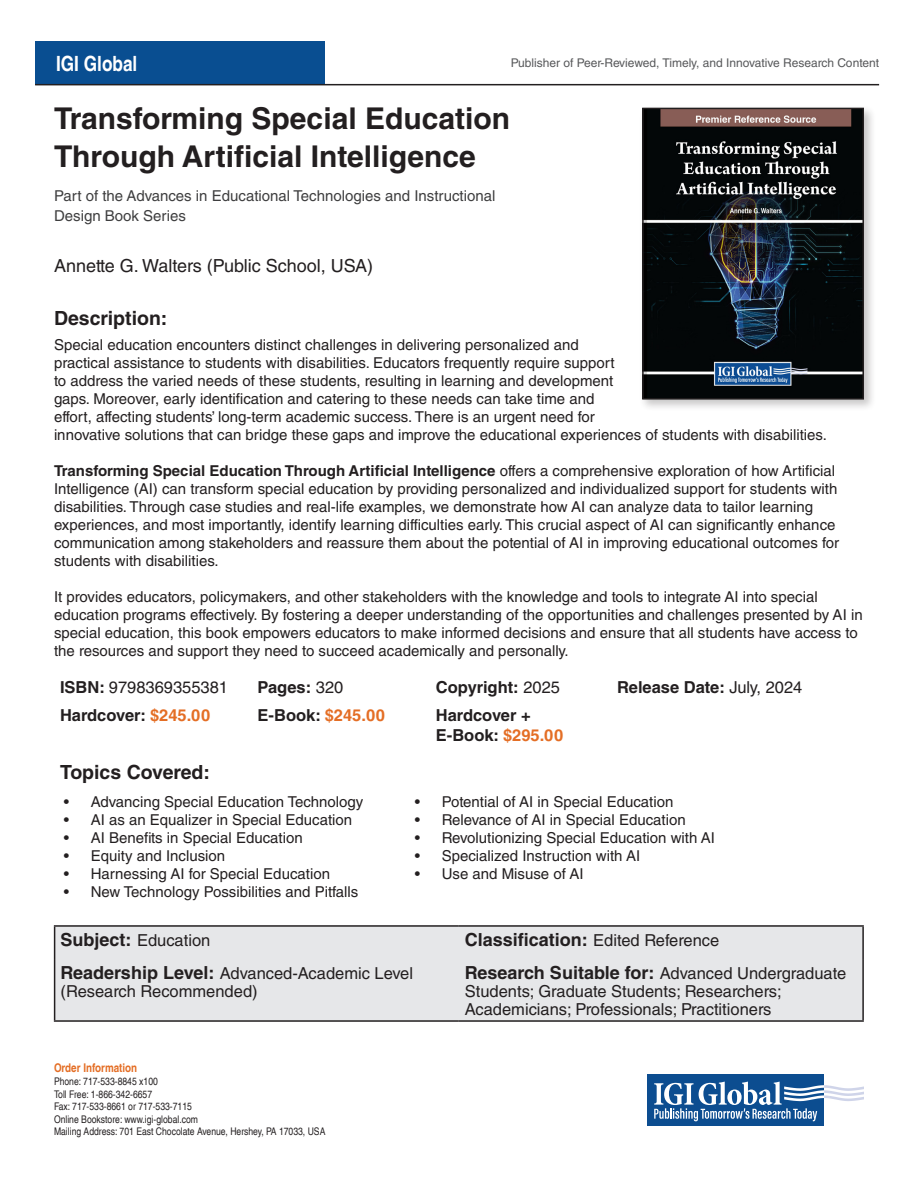
<style>
.page{position:relative;width:918px;height:1188px;background:#fff}
.page>*{position:absolute;margin:0;border:0;box-sizing:border-box;transform-origin:0 0}
.t1{font:700 30px/37.5px "Helvetica LT Std";color:#231f20}
.t2{font:700 condensed 21px "Helvetica LT";color:#fff}
.Description_2{font:700 19.5px "Helvetica LT Std";color:#231f20}
.Description_1{font:700 19.5px "Helvetica LT Std";color:#231f20}
.ISBN{font:18px "Helvetica LT Std";color:#231f20}
.Description_2-2{font:700 18px "Helvetica LT Std";color:#231f20}
.Description_2-3{font:16.5px/18px "Helvetica LT Std";color:#231f20}
.Description_2-4{font:700 16.5px/19.8px "Helvetica LT Std";color:#231f20}
.Description_1-2{font:700 16.5px "Helvetica LT Std";color:#231f20}
.Description_2-5{font:15px/18px "Helvetica LT Std";color:#231f20}
.ISBN-2{font:15px/19.5px "Helvetica LT Std";color:#3e3e3f}
.t3{font:12px "Helvetica LT Std";color:#57585a}
.t4{font:700 condensed 12px "Helvetica LT";color:#e46e25}
.t5{font:condensed 10.5px/12.6px "Helvetica LT";color:#231f20}
.s1{font-weight:700}
.s2{font-weight:400}
.s3{color:#e46e25}
.s4{font-weight:700;font-size:18px}
.s5{font-weight:400;font-size:16.5px}
</style>
<div class="page">
<div style="left:35px;top:41px;width:290px;height:44px;background:#094e91"></div>
<svg style="left:647px;top:1125px;width:177px;height:1px"></svg>
<div style="left:647px;top:1074px;width:177px;height:51px;background:#0c4d90"></div>
<svg style="left:654px;top:1082px;width:210px;height:39px"></svg>
<hr style="left:35px;top:84px;width:844px;height:1px;background:#231f20">
<div style="left:639px;top:105px;width:237px;height:307px;background:#231f20;opacity:.25"></div>
<img style="left:645px;top:111px;width:216px;height:286px">
<div style="left:642px;top:108px;width:222px;height:292px;border:2px solid #231f20"></div>
<div style="left:55px;top:927px;width:807px;height:93px;background:#e6e7e9"></div>
<hr style="left:54px;top:925px;width:405px;height:2px;background:#231f20">
<hr style="left:54px;top:927px;width:1px;height:32px;background:#231f20">
<hr style="left:459px;top:925px;width:405px;height:2px;background:#231f20">
<hr style="left:862px;top:927px;width:2px;height:32px;background:#231f20">
<hr style="left:54px;top:959px;width:1px;height:61px;background:#231f20">
<hr style="left:862px;top:959px;width:2px;height:61px;background:#231f20">
<hr style="left:54px;top:1020px;width:405px;height:2px;background:#231f20">
<hr style="left:459px;top:1020px;width:405px;height:2px;background:#231f20">
<p class="t2" style="left:56px;top:50px;width:83px">IGI Global</p>
<p class="t3" style="left:511px;top:56px;width:370px">Publisher of Peer-Reviewed, Timely, and Innovative Research Content</p>
<p class="t1" style="left:54px;top:99px;width:458px">Transforming Special Education<br>Through Artificial Intelligence</p>
<p class="ISBN-2" style="left:54px;top:186px;width:443px">Part of the Advances in Educational Technologies and Instructional<br>Design Book Series</p>
<p class="ISBN" style="left:54px;top:255px;width:321px">Annette G. Walters (Public School, USA)</p>
<p class="Description_1" style="left:54px;top:306px;width:115px">Description:</p>
<p class="Description_2-5" style="left:54px;top:335px;width:774px">Special education encounters distinct challenges in delivering personalized and<br>practical assistance to students with disabilities. Educators frequently require support<br>to address the varied needs of these students, resulting in learning and development<br>gaps. Moreover, early identification and catering to these needs can take time and<br>effort, affecting students’ long-term academic success. There is an urgent need for<br>innovative solutions that can bridge these gaps and improve the educational experiences of students with disabilities.</p>
<p class="Description_2-5" style="left:54px;top:461px;width:787px"><span class="s1">Transforming Special Education Through Artificial Intelligence</span> offers a comprehensive exploration of how Artificial Intelligence (AI) can transform special education by providing personalized and individualized support for students with disabilities. Through case studies and real-life examples, we demonstrate how AI can analyze data to tailor learning experiences, and most importantly, identify learning difficulties early. This crucial aspect of AI can significantly enhance communication among stakeholders and reassure them about the potential of AI in improving educational outcomes for students with disabilities.</p>
<p class="Description_2-5" style="left:54px;top:587px;width:810px">It provides educators, policymakers, and other stakeholders with the knowledge and tools to integrate AI into special education programs effectively. By fostering a deeper understanding of the opportunities and challenges presented by AI in special education, this book empowers educators to make informed decisions and ensure that all students have access to the resources and support they need to succeed academically and personally.</p>
<p class="Description_2-3" style="left:60px;top:678px;width:170px"><span class="s1">ISBN:</span> 9798369355381</p>
<p class="Description_1-2" style="left:258px;top:677px;width:87px">Pages: <span class="s2">320</span></p>
<p class="Description_1-2" style="left:436px;top:677px;width:126px">Copyright: <span class="s2">2025</span></p>
<p class="Description_1-2" style="left:617px;top:677px;width:187px">Release Date: <span class="s2">July, 2024</span></p>
<p class="Description_2-4" style="left:60px;top:705px;width:152px">Hardcover: <span class="s3">$245.00</span></p>
<p class="Description_2-4" style="left:258px;top:705px;width:129px">E-Book: <span class="s3">$245.00</span></p>
<p class="Description_2-4" style="left:436px;top:705px;width:129px">Hardcover +<br>E-Book: <span class="s3">$295.00</span></p>
<p class="Description_2" style="left:60px;top:761px;width:152px">Topics Covered:</p>
<p class="Description_2-5" style="left:64px;top:793px;width:301px">• Advancing Special Education Technology</p>
<p class="Description_2-5" style="left:64px;top:811px;width:290px">• AI as an Equalizer in Special Education</p>
<p class="Description_2-5" style="left:64px;top:829px;width:241px">• AI Benefits in Special Education</p>
<p class="Description_2-5" style="left:64px;top:847px;width:163px">• Equity and Inclusion</p>
<p class="Description_2-5" style="left:64px;top:865px;width:268px">• Harnessing AI for Special Education</p>
<p class="Description_2-5" style="left:64px;top:883px;width:296px">• New Technology Possibilities and Pitfalls</p>
<p class="Description_2-5" style="left:415px;top:793px;width:260px">• Potential of AI in Special Education</p>
<p class="Description_2-5" style="left:415px;top:811px;width:273px">• Relevance of AI in Special Education</p>
<p class="Description_2-5" style="left:415px;top:829px;width:302px">• Revolutionizing Special Education with AI</p>
<p class="Description_2-5" style="left:415px;top:847px;width:227px">• Specialized Instruction with AI</p>
<p class="Description_2-5" style="left:415px;top:865px;width:170px">• Use and Misuse of AI</p>
<p class="Description_2-3" style="left:61px;top:931px;width:151px"><span class="s4">Subject:</span> Education</p>
<p class="Description_2-2" style="left:465px;top:929px;width:256px">Classification: <span class="s5">Edited Reference</span></p>
<p class="Description_2-3" style="left:61px;top:964px;width:354px"><span class="s4">Readership Level:</span> Advanced-Academic Level (Research Recommended)</p>
<p class="Description_2-3" style="left:465px;top:964px;width:383px"><span class="s4">Research Suitable for:</span> Advanced Undergraduate<br>Students; Graduate Students; Researchers;<br>Academicians; Professionals; Practitioners</p>
<p class="t4" style="left:54px;top:1061px;width:85px">Order Information</p>
<p class="t5" style="left:54px;top:1075px;width:273px">Phone: 717-533-8845 x100<br>Toll Free: 1-866-342-6657<br>Fax: 717-533-8661 or 717-533-7115<br>Online Bookstore: www.igi-global.com<br>Mailing Address: 701 East Chocolate Avenue, Hershey, PA 17033, USA</p>
</div>
